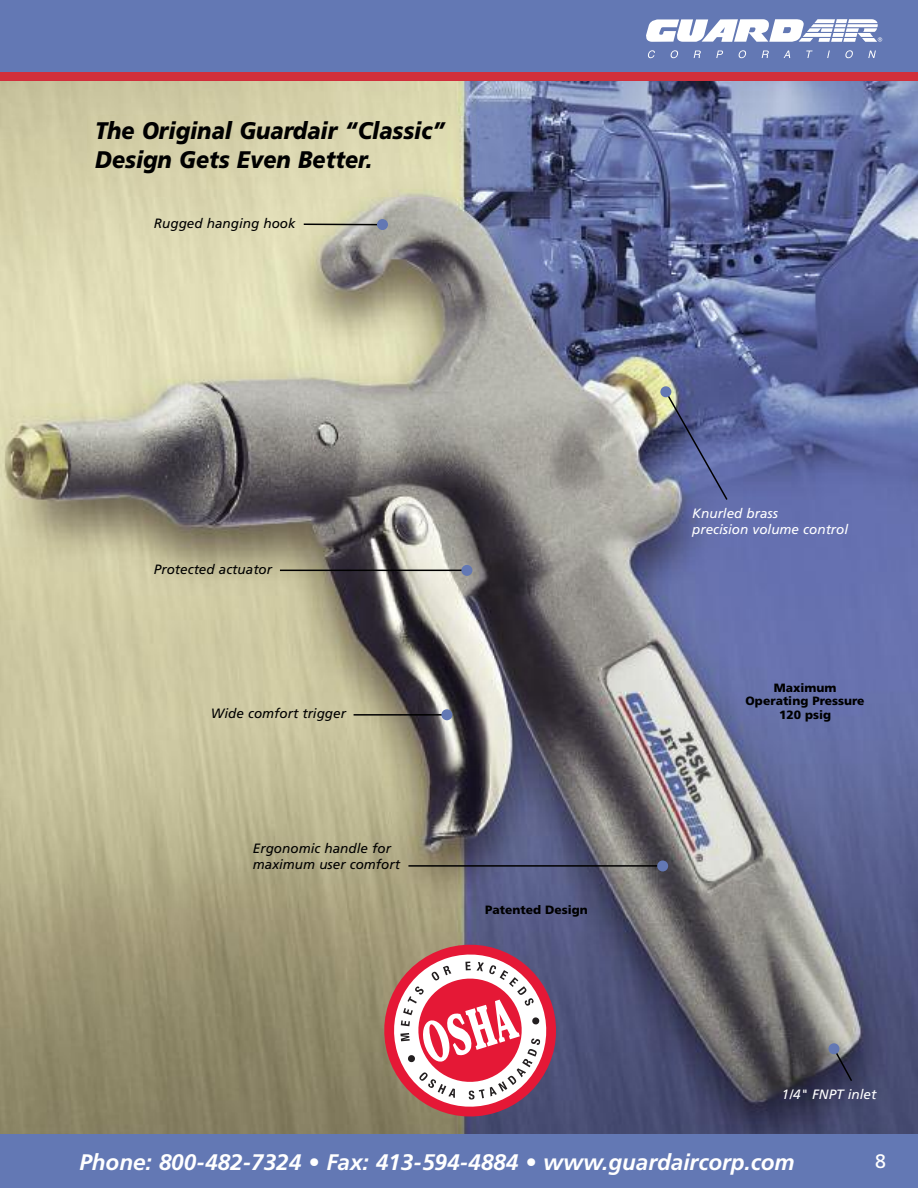
<style>
.page{position:relative;width:918px;height:1188px;background:#fff}
.page>*{position:absolute;margin:0;border:0;box-sizing:border-box;transform-origin:0 0}
.t1{font:italic 900 24px/28.5px "Frutiger";color:#000;scale:.9 1}
.t2{font:italic 700 22.5px "Frutiger";color:#fff}
.t3{font:19.5px "Frutiger";color:#fff}
.t4{font:italic 13.5px/16.2px "Frutiger";color:#000}
.t5{font:italic 13.5px/16.2px "Frutiger";color:#fff}
.t6{font:900 12px/13.5px "Frutiger";color:#000;text-align:center}
</style>
<div class="page">
<img style="left:0;top:81px;width:918px;height:1053px">
<div style="left:0;top:0;width:918px;height:77px;background:#6378b4"></div>
<hr style="left:304px;top:224px;width:79px;height:1px;background:#000">
<img style="left:87px;top:117px;width:389px;height:79px">
<div style="left:377px;top:219px;width:11px;height:11px;background:#6378b4;border-radius:50%"></div>
<div style="left:0;top:1134px;width:918px;height:54px;background:#6378b4"></div>
<svg style="left:384px;top:945px;width:172px;height:172px"></svg>
<hr style="left:280px;top:570px;width:188px;height:1px;background:#000">
<div style="left:461px;top:565px;width:11px;height:11px;background:#6378b4;border-radius:50%"></div>
<hr style="left:354px;top:714px;width:93px;height:2px;background:#000">
<div style="left:441px;top:709px;width:11px;height:11px;background:#6378b4;border-radius:50%"></div>
<hr style="left:408px;top:865px;width:255px;height:2px;background:#000">
<div style="left:657px;top:861px;width:11px;height:11px;background:#6378b4;border-radius:50%"></div>
<svg style="left:832px;top:1047px;width:22px;height:36px"></svg>
<div style="left:828px;top:1043px;width:11px;height:11px;background:#6378b4;border-radius:50%"></div>
<svg style="left:664px;top:391px;width:65px;height:111px;background:#606998"></svg>
<div style="left:660px;top:386px;width:11px;height:11px;background:#6378b4;border-radius:50%"></div>
<svg style="left:648px;top:50px;width:7px;height:8px"></svg>
<svg style="left:670px;top:50px;width:8px;height:8px"></svg>
<svg style="left:694px;top:51px;width:7px;height:7px"></svg>
<svg style="left:716px;top:51px;width:7px;height:7px"></svg>
<svg style="left:738px;top:50px;width:8px;height:8px"></svg>
<svg style="left:762px;top:51px;width:7px;height:7px"></svg>
<svg style="left:784px;top:51px;width:6px;height:7px"></svg>
<svg style="left:806px;top:51px;width:7px;height:7px"></svg>
<svg style="left:827px;top:51px;width:3px;height:7px"></svg>
<svg style="left:845px;top:50px;width:8px;height:8px"></svg>
<svg style="left:868px;top:51px;width:8px;height:7px"></svg>
<svg style="left:646px;top:19px;width:236px;height:23px"></svg>
<div style="left:0;top:73px;width:918px;height:8px;background:#d12f3b"></div>
<h1 class="t1" style="left:95px;top:119px;width:391px">The Original Guardair “Classic”<br>Design Gets Even Better.</h1>
<p class="t4" style="left:154px;top:217px;width:143px">Rugged hanging hook</p>
<p class="t4" style="left:154px;top:562px;width:120px">Protected actuator</p>
<p class="t4" style="left:211px;top:706px;width:136px">Wide comfort trigger</p>
<p class="t4" style="left:253px;top:841px;width:148px">Ergonomic handle for maximum user comfort</p>
<p class="t6" style="left:485px;top:904px;width:104px">Patented Design</p>
<p class="t5" style="left:692px;top:506px;width:157px">Knurled brass<br>precision volume control</p>
<p class="t6" style="left:746px;top:682px;width:120px">Maximum<br>Operating Pressure<br>120 psig</p>
<p class="t5" style="left:782px;top:1088px;width:96px">1/4" FNPT inlet</p>
<h2 class="t2" style="left:79px;top:1154px;width:717px">Phone: 800-482-7324 • Fax: 413-594-4884 • www.guardaircorp.com</h2>
<h3 class="t3" style="left:875px;top:1154px;width:12px">8</h3>
</div>
